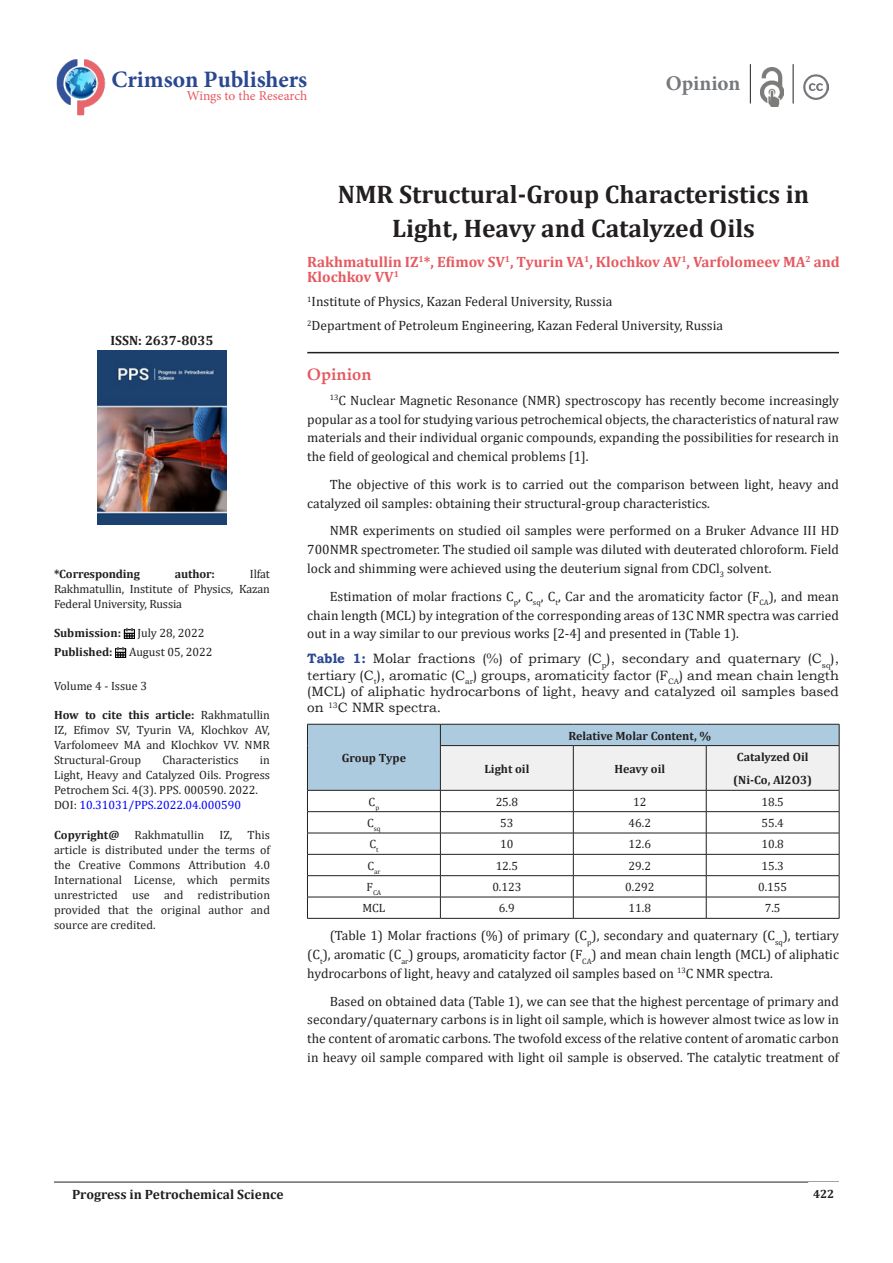
<style>
.page{position:relative;width:893px;height:1263px;background:#fff}
.page>*{position:absolute;margin:0;border:0;box-sizing:border-box;transform-origin:0 0}
.t1{font:700 25.5px/34.5px "Cambria";color:#231f20;text-align:center}
.t2{font:700 23.55px "Minion Pro";color:#2a4791}
.t3{font:700 21px "Minion Pro";color:#76787b}
.t4{font:700 16.5px "Book Antiqua";color:#e65960}
.t5{font:700 15px/15px "Cambria";color:#e65960}
.t6{font:13.5px/18.8px "Cambria";color:#231f20;text-align:justify}
.t7{font:13.5px/16.2px "Bookman Old Style";color:#231f20;text-align:justify}
.t8{font:700 13.5px "Cambria";color:#231f20}
.t9{font:13.5px "Minion Pro";color:#e65960}
.t10{font:12px/15px "Cambria";color:#231f20;text-align:justify}
.t11{font:700 12px "Cambria";color:#231f20}
.t12{font:12px "Cambria";color:#00f}
.t13{font:7.05px "Cambria";color:#231f20}
.s1{font-weight:700}
.s2{color:#231f20}
.s3{font-weight:700;color:#2a4791}
</style>
<div class="page">
<hr style="left:54px;top:1182px;width:785px;height:1px;background:#231f20">
<svg style="left:307px;top:724px;width:533px;height:194px"></svg>
<hr style="left:307px;top:918px;width:133px;height:1px;background:#231f20">
<hr style="left:440px;top:918px;width:133px;height:1px;background:#231f20">
<hr style="left:573px;top:918px;width:133px;height:1px;background:#231f20">
<hr style="left:706px;top:918px;width:133px;height:1px;background:#231f20">
<img style="left:56px;top:59px;width:50px;height:57px">
<hr style="left:750px;top:64px;width:1px;height:40px;background:#231f20">
<img style="left:760px;top:67px;width:23px;height:40px">
<hr style="left:793px;top:64px;width:1px;height:40px;background:#231f20">
<img style="left:803px;top:74px;width:26px;height:26px">
<svg style="left:124px;top:628px;width:11px;height:10px"></svg>
<svg style="left:115px;top:647px;width:11px;height:11px"></svg>
<img style="left:97px;top:351px;width:130px;height:173px">
<div style="left:808px;top:1182px;width:31px;height:23px;border:1px solid #fff"></div>
<hr style="left:307px;top:352px;width:532px;height:1px;background:#231f20">
<p class="t2" style="left:111px;top:63px;width:197px">Crimson Publishers</p>
<p class="t9" style="left:187px;top:87px;width:122px">Wings to the Research</p>
<p class="t3" style="left:666px;top:69px;width:76px">Opinion</p>
<p class="t8" style="left:110px;top:331px;width:104px">ISSN: 2637-8035</p>
<p class="t10" style="left:54px;top:567px;width:217px;text-indent:196px">Ilfat Rakhmatullin, Institute of Physics, Kazan Federal University, Russia</p>
<p class="t11" style="left:54px;top:624px;width:69px">Submission:</p>
<p class="t10" style="left:137px;top:625px;width:69px">July 28, 2022</p>
<p class="t11" style="left:54px;top:644px;width:60px">Published:</p>
<p class="t10" style="left:129px;top:645px;width:85px">August 05, 2022</p>
<p class="t10" style="left:54px;top:678px;width:95px">Volume 4 - Issue 3</p>
<p class="t10" style="left:54px;top:707px;width:217px"><span class="s1">How to cite this article:</span> Rakhmatullin IZ, Efimov SV, Tyurin VA, Klochkov AV, Varfolomeev MA and Klochkov VV. NMR Structural-Group</p>
<p class="t11" style="left:54px;top:566px;width:87px">*Corresponding</p>
<p class="t11" style="left:175px;top:566px;width:42px">author:</p>
<p class="t10" style="left:162px;top:752px;width:78px">Characteristics</p>
<p class="t10" style="left:54px;top:752px;width:218px;text-indent:206px">in Light, Heavy and Catalyzed Oils. Progress Petrochem Sci. 4(3). PPS. 000590. 2022.</p>
<p class="t12" style="left:54px;top:797px;width:189px"><span class="s2">DOI:</span> 10.31031/PPS.2022.04.000590</p>
<p class="t11" style="left:54px;top:826px;width:67px">Copyright@</p>
<p class="t10" style="left:135px;top:827px;width:71px">Rakhmatullin</p>
<p class="t10" style="left:220px;top:827px;width:14px">IZ,</p>
<p class="t10" style="left:54px;top:827px;width:218px;text-indent:194px">This article is distributed under the terms of the Creative Commons Attribution 4.0<br>International License, which permits unrestricted use and redistribution provided that the original author and source are credited.</p>
<p class="t1" style="left:338px;top:176px;width:473px">NMR Structural-Group Characteristics in<br>Light, Heavy and Catalyzed Oils</p>
<p class="t5" style="left:307px;top:254px;width:534px">Rakhmatullin IZ<sup>1</sup>*, Efimov SV<sup>1</sup>, Tyurin VA<sup>1</sup>, Klochkov AV<sup>1</sup>, Varfolomeev MA<sup>2</sup> and<br>Klochkov VV<sup>1</sup></p>
<p class="t6" style="left:307px;top:292px;width:307px"><sup>1</sup>Institute of Physics, Kazan Federal University, Russia</p>
<p class="t6" style="left:307px;top:316px;width:417px"><sup>2</sup>Department of Petroleum Engineering, Kazan Federal University, Russia</p>
<p class="t4" style="left:307px;top:363px;width:66px">Opinion</p>
<p class="t6" style="left:307px;top:391px;width:533px;text-indent:22px"><sup>13</sup>С Nuclear Magnetic Resonance (NMR) spectroscopy has recently become increasingly popular as a tool for studying various petrochemical objects, the characteristics of natural raw materials and their individual organic compounds, expanding the possibilities for research in the field of geological and chemical problems [1].</p>
<p class="t6" style="left:307px;top:475px;width:533px;text-indent:22px">The objective of this work is to carried out the comparison between light, heavy and catalyzed oil samples: obtaining their structural-group characteristics.</p>
<p class="t6" style="left:307px;top:521px;width:533px;text-indent:22px">NMR experiments on studied oil samples were performed on a Bruker Advance III HD 700NMR spectrometer. The studied oil sample was diluted with deuterated chloroform. Field lock and shimming were achieved using the deuterium signal from CDCl<sub>3</sub> solvent.</p>
<p class="t6" style="left:307px;top:587px;width:533px;text-indent:22px">Estimation of molar fractions C<sub>p</sub>, C<sub>sq</sub>, C<sub>t</sub>, Car and the aromaticity factor (F<sub>CA</sub>), and mean chain length (MCL) by integration of the corresponding areas of 13C NMR spectra was carried out in a way similar to our previous works [2-4] and presented in (Table 1).</p>
<p class="t7" style="left:307px;top:651px;width:533px"><span class="s3">Table 1:</span> Molar fractions (%) of primary (C<sub>p</sub>), secondary and quaternary (C<sub>sq</sub>), tertiary (C<sub>t</sub>), aromatic (C<sub>ar</sub>) groups, aromaticity factor (F<sub>CA</sub>) and mean chain length (MCL) of aliphatic hydrocarbons of light, heavy and catalyzed oil samples based on <sup>13</sup>C NMR spectra.</p>
<p class="t11" style="left:342px;top:749px;width:66px">Group Type</p>
<p class="t11" style="left:568px;top:727px;width:144px">Relative Molar Content, %</p>
<p class="t11" style="left:737px;top:748px;width:73px">Catalyzed Oil</p>
<p class="t11" style="left:733px;top:772px;width:80px">(Ni-Co, Al2O3)</p>
<p class="t11" style="left:484px;top:760px;width:47px">Light oil</p>
<p class="t11" style="left:614px;top:760px;width:52px">Heavy oil</p>
<p class="t10" style="left:369px;top:794px;width:12px">C<sub>p</sub></p>
<p class="t10" style="left:496px;top:794px;width:24px">25.8</p>
<p class="t10" style="left:633px;top:794px;width:15px">12</p>
<p class="t10" style="left:761px;top:794px;width:24px">18.5</p>
<p class="t13" style="left:367px;top:824px;width:15px"><sup>C</sup>sq</p>
<p class="t10" style="left:500px;top:815px;width:15px">53</p>
<p class="t10" style="left:629px;top:815px;width:24px">46.2</p>
<p class="t10" style="left:761px;top:815px;width:24px">55.4</p>
<p class="t10" style="left:369px;top:837px;width:11px">C<sub>t</sub></p>
<p class="t10" style="left:500px;top:837px;width:15px">10</p>
<p class="t10" style="left:629px;top:837px;width:24px">12.6</p>
<p class="t10" style="left:761px;top:837px;width:24px">10.8</p>
<p class="t13" style="left:367px;top:867px;width:15px"><sup>C</sup>ar</p>
<p class="t10" style="left:496px;top:858px;width:24px">12.5</p>
<p class="t10" style="left:629px;top:858px;width:24px">29.2</p>
<p class="t10" style="left:761px;top:858px;width:24px">15.3</p>
<p class="t13" style="left:367px;top:888px;width:16px"><sup>F</sup>CA</p>
<p class="t10" style="left:492px;top:879px;width:31px">0.123</p>
<p class="t10" style="left:625px;top:879px;width:31px">0.292</p>
<p class="t10" style="left:758px;top:879px;width:31px">0.155</p>
<p class="t10" style="left:362px;top:901px;width:24px">MCL</p>
<p class="t10" style="left:499px;top:901px;width:17px">6.9</p>
<p class="t10" style="left:629px;top:901px;width:24px">11.8</p>
<p class="t10" style="left:765px;top:901px;width:17px">7.5</p>
<p class="t6" style="left:307px;top:926px;width:533px;text-indent:22px">(Table 1) Molar fractions (%) of primary (C<sub>p</sub>), secondary and quaternary (C<sub>sq</sub>), tertiary (C<sub>t</sub>), aromatic (C<sub>ar</sub>) groups, aromaticity factor (F<sub>CA</sub>) and mean chain length (MCL) of aliphatic hydrocarbons of light, heavy and catalyzed oil samples based on <sup>13</sup>C NMR spectra.</p>
<p class="t6" style="left:307px;top:991px;width:533px;text-indent:22px">Based on obtained data (Table 1), we can see that the highest percentage of primary and secondary/quaternary carbons is in light oil sample, which is however almost twice as low in the content of aromatic carbons. The twofold excess of the relative content of aromatic carbon in heavy oil sample compared with light oil sample is observed. The catalytic treatment of</p>
<p class="t8" style="left:72px;top:1185px;width:213px">Progress in Petrochemical Science</p>
<p class="t11" style="left:813px;top:1186px;width:23px">422</p>
</div>
